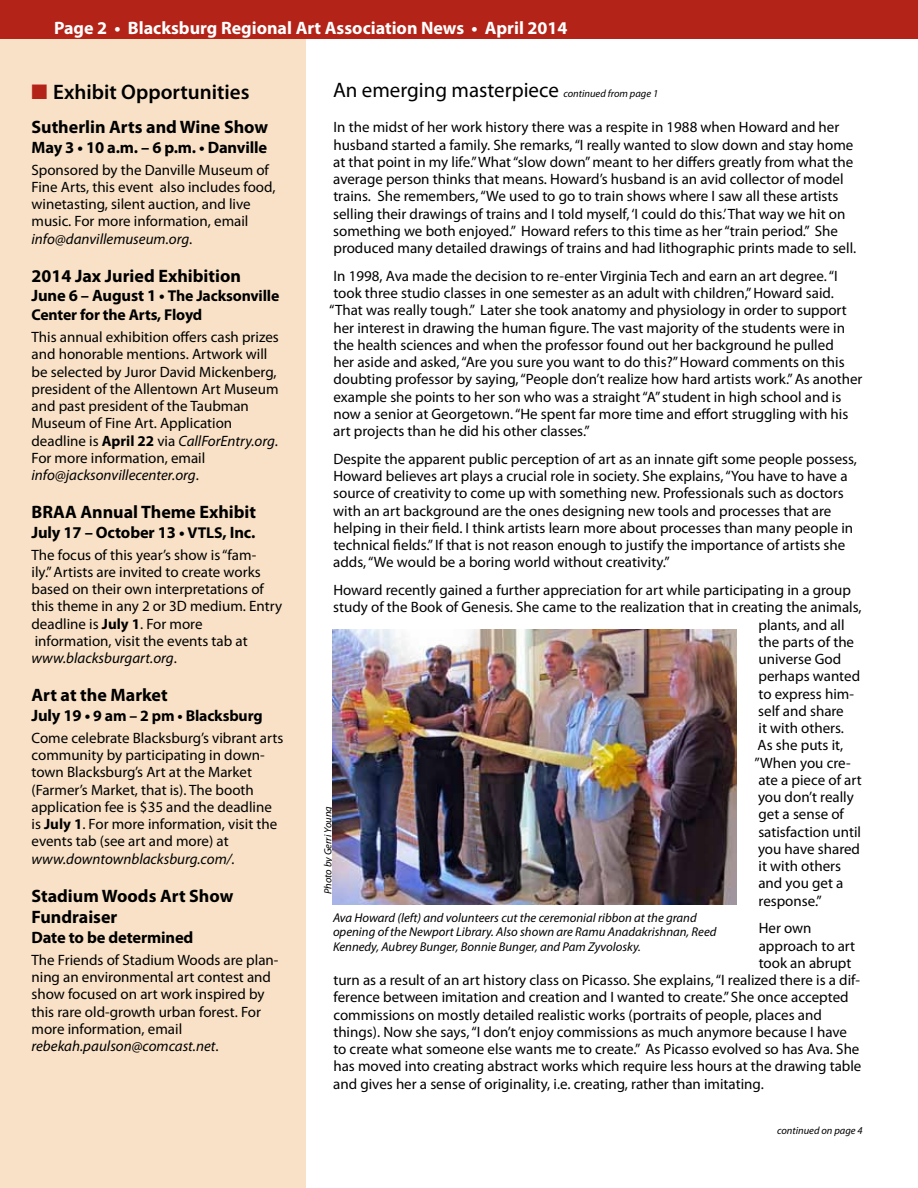
<style>
.page{position:relative;width:918px;height:1188px;background:#fff}
.page>*{position:absolute;margin:0;border:0;box-sizing:border-box;transform-origin:0 0}
.t1{font:21px "Myriad Pro";color:#000}
.t2{font:600 21px "Myriad Pro";color:#000}
.t3{font:700 18px/21.6px "Myriad Pro";color:#000}
.t4{font:700 18px "Myriad Pro";color:#fff}
.t5{font:700 16.5px "Myriad Pro";letter-spacing:-.01em;color:#000}
.t6{font:700 15.75px/18.9px "Myriad Pro";letter-spacing:-.01em;color:#000}
.t7{font:15px/17.2px "Myriad Pro";color:#000}
.t8{font:italic 15px "Myriad Pro";color:#000}
.t9{font:italic 12.75px/14.2px "Myriad Pro";color:#000}
.t10{font:italic 10.5px "Myriad Pro";color:#000}
.s1{color:#b32317}
.s2{font-style:italic;font-size:10.5px}
.s3{font-style:italic}
.s4{font-size:16.5px}
.s5{font-weight:700}
.s6{font-size:15.75px}
</style>
<div class="page">
<div style="left:0;top:40px;width:306px;height:1148px;background:#f8e1c6"></div>
<div style="left:0;top:0;width:918px;height:39px;background:#b32317"></div>
<img style="left:333px;top:629px;width:404px;height:275px">
<p class="t4" style="left:54px;top:16px;width:515px">Page 2 • Blacksburg Regional Art Association News • April 2014</p>
<h1 class="t2" style="left:32px;top:79px;width:220px"><span class="s1">■</span> Exhibit Opportunities</h1>
<h1 class="t1" style="left:333px;top:77px;width:327px">An emerging masterpiece <span class="s2">continued from page 1</span></h1>
<p class="t3" style="left:32px;top:116px;width:238px">Sutherlin Arts and Wine Show</p>
<p class="t5" style="left:32px;top:136px;width:237px">May 3 • 10 a.m. – 6 p.m. • Danville</p>
<p class="t7" style="left:32px;top:161px;width:246px">Sponsored by the Danville Museum of Fine Arts, this event also includes food, winetasting, silent auction, and live music. For more information, email <span class="s3">info@danvillemuseum.org</span>.</p>
<p class="t3" style="left:32px;top:264px;width:211px">2014 Jax Juried Exhibition</p>
<p class="t6" style="left:32px;top:286px;width:249px"><span class="s4">June 6 – August 1 •</span> The Jacksonville<br>Center for the Arts, Floyd</p>
<p class="t7" style="left:32px;top:328px;width:249px">This annual exhibition offers cash prizes and honorable mentions. Artwork will be selected by Juror David Mickenberg, president of the Allentown Art Museum and past president of the Taubman Museum of Fine Art. Application deadline is <span class="s5">April 22</span> via <span class="s3">CallForEntry.org</span>.<br>For more information, email <span class="s3">info@jacksonvillecenter.org</span>.</p>
<p class="t3" style="left:32px;top:501px;width:226px">BRAA Annual Theme Exhibit</p>
<p class="t5" style="left:32px;top:522px;width:225px">July 17 – October 13 • <span class="s6">VTLS</span>, Inc.</p>
<p class="t7" style="left:32px;top:546px;width:252px">The focus of this year’s show is “fam-<br>ily.” Artists are invited to create works based on their own interpretations of this theme in any 2 or 3D medium. Entry deadline is <span class="s5">July 1</span>. For more information, visit the events tab at <span class="s3">www.blacksburgart.org</span>.</p>
<p class="t3" style="left:32px;top:684px;width:138px">Art at the Market</p>
<p class="t6" style="left:32px;top:706px;width:233px"><span class="s4">July 19 •</span> 9 am – 2 pm • Blacksburg</p>
<p class="t7" style="left:32px;top:729px;width:253px">Come celebrate Blacksburg’s vibrant arts community by participating in down&shy;town Blacksburg’s Art at the Market (Farmer’s Market, that is). The booth application fee is $35 and the deadline is <span class="s5">July 1</span>. For more information, visit the events tab (see art and more) at</p>
<p class="t8" style="left:32px;top:849px;width:205px">www.downtownblacksburg.com/.</p>
<p class="t3" style="left:32px;top:884px;width:203px">Stadium Woods Art Show<br>Fundraiser</p>
<p class="t5" style="left:32px;top:927px;width:163px">Date to be determined</p>
<p class="t7" style="left:32px;top:951px;width:249px">The Friends of Stadium Woods are plan&shy;ning an environmental art contest and show focused on art work inspired by this rare old-growth urban forest. For more information, email <span class="s3">rebekah.paulson@comcast.net</span>.</p>
<p class="t7" style="left:333px;top:118px;width:524px">In the midst of her work history there was a respite in 1988 when Howard and her husband started a family. She remarks, “I really wanted to slow down and stay home at that point in my life.” What “slow down” meant to her differs greatly from what the average person thinks that means. Howard’s husband is an avid collector of model trains. She remembers, “We used to go to train shows where I saw all these artists selling their drawings of trains and I told myself, ‘I could do this.’ That way we hit on something we both enjoyed.” Howard refers to this time as her “train period.” She produced many detailed drawings of trains and had lithographic prints made to sell.</p>
<p class="t7" style="left:329px;top:267px;width:535px">In 1998, Ava made the decision to re-enter Virginia Tech and earn an art degree. “I took three studio classes in one semester as an adult with children,” Howard said. “That was really tough.” Later she took anatomy and physiology in order to support her interest in drawing the human figure. The vast majority of the students were in the health sciences and when the professor found out her background he pulled<br>her aside and asked, “Are you sure you want to do this?” Howard comments on this doubting professor by saying, “People don’t realize how hard artists work.” As another example she points to her son who was a straight “A” student in high school and is now a senior at Georgetown. “He spent far more time and effort struggling with his art projects than he did his other classes.”</p>
<p class="t7" style="left:333px;top:450px;width:525px">Despite the apparent public perception of art as an innate gift some people possess, Howard believes art plays a crucial role in society. She explains, “You have to have a source of creativity to come up with something new. Professionals such as doctors with an art background are the ones designing new tools and processes that are helping in their field. I think artists learn more about processes than many people in technical fields.” If that is not reason enough to justify the importance of artists she adds, “We would be a boring world without creativity.”</p>
<p class="t7" style="left:333px;top:581px;width:519px">Howard recently gained a further appreciation for art while participating in a group</p>
<p class="t7" style="left:333px;top:598px;width:530px">study of the Book of Genesis. She came to the realization that in creating the animals,</p>
<p class="t7" style="left:759px;top:616px;width:88px">plants, and all</p>
<p class="t7" style="left:758px;top:633px;width:97px">the parts of the</p>
<p class="t7" style="left:759px;top:650px;width:84px">universe God</p>
<p class="t7" style="left:759px;top:667px;width:103px">perhaps wanted</p>
<p class="t7" style="left:758px;top:685px;width:97px">to express him-</p>
<p class="t7" style="left:758px;top:702px;width:87px">self and share</p>
<p class="t7" style="left:759px;top:719px;width:87px">it with others.</p>
<p class="t7" style="left:758px;top:736px;width:87px">As she puts it,</p>
<p class="t7" style="left:754px;top:754px;width:98px">”When you cre-</p>
<p class="t7" style="left:758px;top:771px;width:105px">ate a piece of art</p>
<p class="t7" style="left:758px;top:788px;width:97px">you don’t really</p>
<p class="t7" style="left:759px;top:805px;width:87px">get a sense of</p>
<p class="t7" style="left:758px;top:823px;width:104px">satisfaction until</p>
<p class="t7" style="left:758px;top:840px;width:104px">you have shared</p>
<p class="t7" style="left:759px;top:857px;width:84px">it with others</p>
<p class="t7" style="left:758px;top:874px;width:87px">and you get a</p>
<p class="t7" style="left:759px;top:892px;width:65px">response.”</p>
<p class="t7" style="left:759px;top:919px;width:54px">Her own</p>
<p class="t7" style="left:759px;top:937px;width:98px">approach to art</p>
<p class="t7" style="left:759px;top:954px;width:94px">took an abrupt</p>
<p class="t7" style="left:333px;top:971px;width:528px">turn as a result of an art history class on Picasso. She explains, “I realized there is a dif-</p>
<p class="t7" style="left:334px;top:988px;width:517px">ference between imitation and creation and I wanted to create.” She once accepted</p>
<p class="t7" style="left:333px;top:1006px;width:490px">commissions on mostly detailed realistic works (portraits of people, places and</p>
<p class="t7" style="left:333px;top:1023px;width:515px">things). Now she says, “I don’t enjoy commissions as much anymore because I have</p>
<p class="t7" style="left:333px;top:1040px;width:528px">to create what someone else wants me to create.” As Picasso evolved so has Ava. She</p>
<p class="t7" style="left:333px;top:1057px;width:530px">has moved into creating abstract works which require less hours at the drawing table</p>
<p class="t7" style="left:333px;top:1075px;width:432px">and gives her a sense of originality, i.e. creating, rather than imitating.</p>
<p class="t10" style="left:321px;top:894px;width:90px;rotate:-90deg">Photo by Gerri Young</p>
<p class="t9" style="left:333px;top:911px;width:385px">Ava Howard (left) and volunteers cut the ceremonial ribbon at the grand opening of the Newport Library. Also shown are Ramu Anadakrishnan, Reed<br>Kennedy, Aubrey Bunger, Bonnie Bunger, and Pam Zyvolosky.</p>
<p class="t10" style="left:777px;top:1124px;width:87px">continued on page 4</p>
</div>
